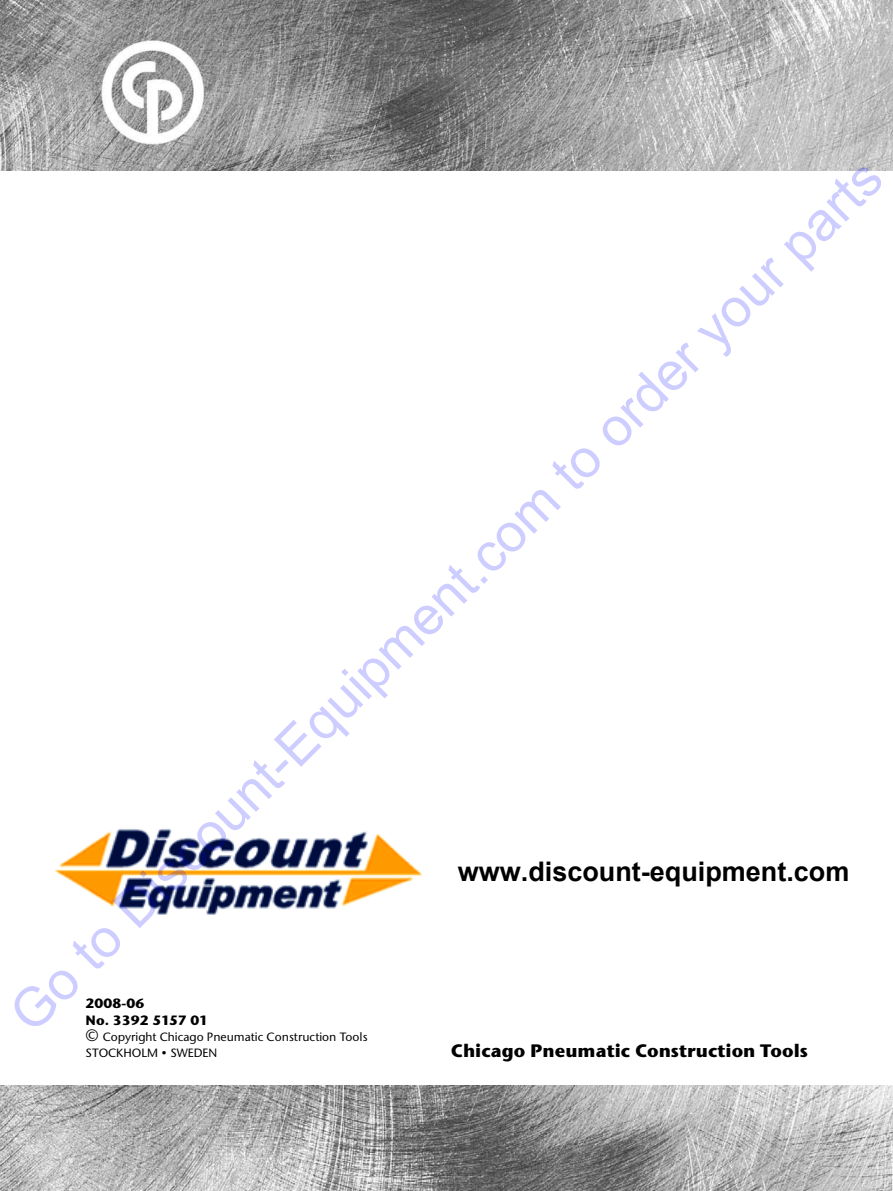
<style>
.page{position:relative;width:893px;height:1191px;background:#fff}
.page>*{position:absolute;margin:0;border:0;box-sizing:border-box;transform-origin:0 0}
.t1{font:54px "Arial";color:rgb(0 0 255/.2)}
.t2{font:700 27px "Arial";color:#000}
.t3{font:700 18px "Stone Sans ITC";color:#000}
.t4{font:700 13.5px/16.2px "Stone Sans ITC";color:#000}
.t5{font:500 12px/16.2px "Stone Sans ITC";color:#000}
.s1{font-size:16.5px}
</style>
<div class="page">
<img style="left:0;top:1085px;width:893px;height:106px">
<img style="left:0;top:0;width:893px;height:170px">
<img style="left:55px;top:829px;width:367px;height:86px">
<h1 class="t1" style="left:-7px;top:995px;width:1208px;rotate:-45deg">Go to Discount-Equipment.com to order your parts</h1>
<h2 class="t2" style="left:458px;top:852px;width:393px">www.discount-equipment.com</h2>
<p class="t4" style="left:86px;top:995px;width:124px">2008-06<br>No. 3392 5157 01</p>
<p class="t5" style="left:86px;top:1028px;width:284px"><span class="s1">©</span> Copyright Chicago Pneumatic Construction Tools<br>STOCKHOLM • SWEDEN</p>
<h3 class="t3" style="left:451px;top:1039px;width:358px">Chicago Pneumatic Construction Tools</h3>
</div>
